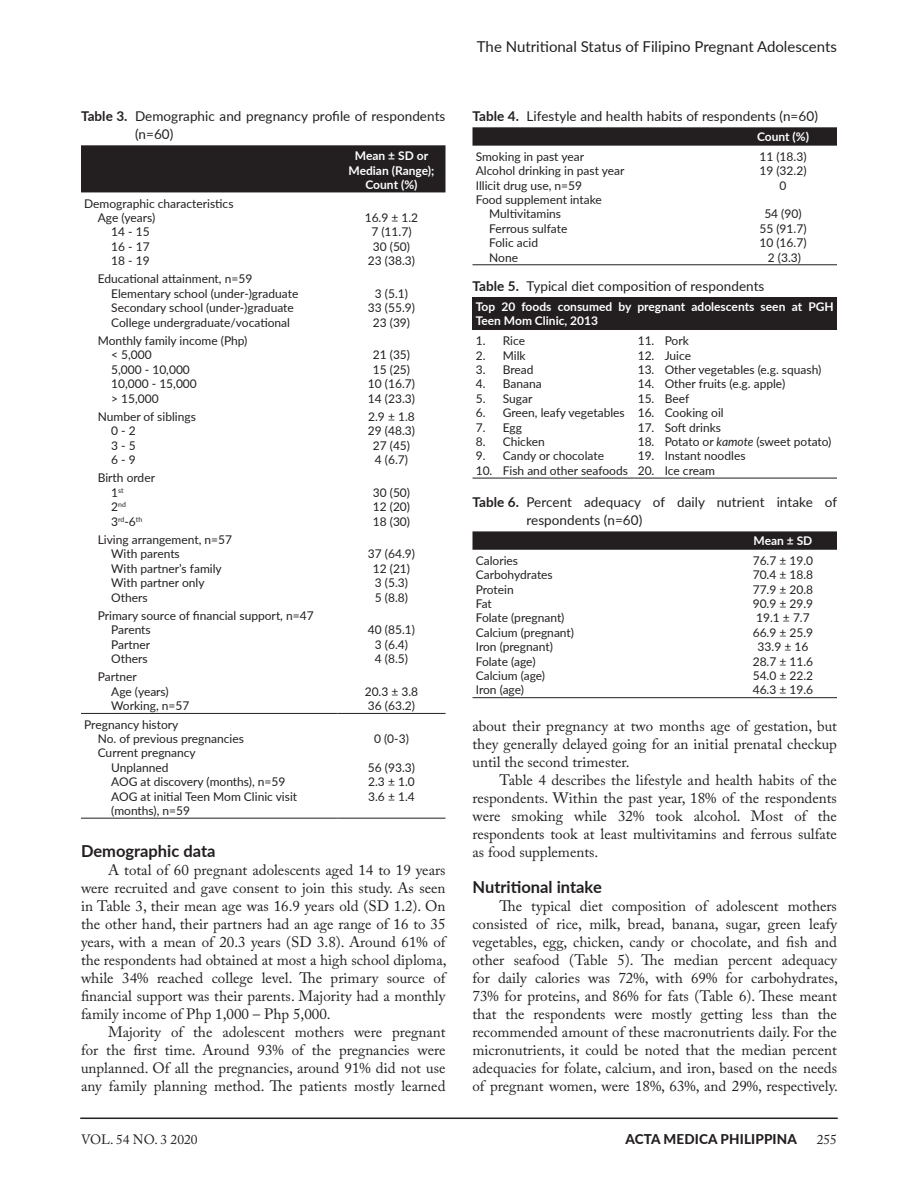
<style>
.page{position:relative;width:918px;height:1188px;background:#fff}
.page>*{position:absolute;margin:0;border:0;box-sizing:border-box;transform-origin:0 0}
.t1{font:700 16.5px "Lato";color:#231f20}
.t2{font:15px/18px "Adobe Caslon Pro";color:#231f20;text-align:justify}
.t3{font:15px "Lato";color:#231f20}
.t4{font:13.5px/18px "Lato";letter-spacing:.005em;color:#231f20}
.t5{font:900 13.5px "Lato";letter-spacing:.01em;color:#231f20}
.t6{font:13.5px "Adobe Caslon Pro";color:#231f20}
.t7{font:12px/14.4px "Lato";color:#231f20;text-align:center}
.t8{font:700 12px/14.4px "Lato";color:#fff}
.t9{font:7.05px/14.4px "Lato";color:#231f20}
.s1{font-weight:700}
.s2{font-size:12px}
.s3{font-style:italic}
</style>
<div class="page">
<svg style="left:472px;top:127px;width:365px;height:19px;background:#2a2728"></svg>
<hr style="left:472px;top:264px;width:257px;height:1px;background:#231f20">
<hr style="left:729px;top:264px;width:108px;height:1px;background:#231f20">
<div style="left:472px;top:297px;width:365px;height:33px;background:#231f20"></div>
<hr style="left:472px;top:478px;width:162px;height:1px;background:#231f20">
<hr style="left:634px;top:478px;width:203px;height:1px;background:#231f20">
<svg style="left:472px;top:531px;width:365px;height:19px;background:#2b2728"></svg>
<hr style="left:472px;top:697px;width:257px;height:1px;background:#231f20">
<hr style="left:729px;top:697px;width:108px;height:1px;background:#231f20">
<div style="left:81px;top:145px;width:365px;height:47px;background:#231f20"></div>
<hr style="left:81px;top:713px;width:257px;height:1px;background:#231f20">
<hr style="left:338px;top:713px;width:108px;height:1px;background:#231f20">
<hr style="left:81px;top:818px;width:257px;height:1px;background:#231f20">
<hr style="left:338px;top:818px;width:108px;height:1px;background:#231f20">
<hr style="left:80px;top:1118px;width:758px;height:1px;background:#231f20">
<p class="t4" style="left:135px;top:107px;width:312px;text-indent:-54px"><span class="s1">Table 3.</span> Demographic and pregnancy profile of respondents (n=60)</p>
<p class="t8" style="left:349px;top:148px;width:87px;text-align:center">Mean ± SD or<br>Median (Range);<br>Count (%)</p>
<p class="t7" style="left:84px;top:195px;width:151px">Demographic characteristics</p>
<p class="t7" style="left:98px;top:210px;width:59px">Age (years)</p>
<p class="t7" style="left:111px;top:224px;width:40px">14 - 15</p>
<p class="t7" style="left:111px;top:239px;width:40px">16 - 17</p>
<p class="t7" style="left:111px;top:253px;width:40px">18 - 19</p>
<p class="t7" style="left:365px;top:210px;width:55px">16.9 ± 1.2<br>7 (11.7)<br>30 (50)<br>23 (38.3)</p>
<p class="t7" style="left:111px;top:271px;width:189px;text-align:left;text-indent:-14px">Educational attainment, n=59<br>Elementary school (under-)graduate Secondary school (under-)graduate College undergraduate/vocational</p>
<p class="t7" style="left:111px;top:333px;width:138px;text-align:left;text-indent:-14px">Monthly family income (Php) &lt; 5,000<br>5,000 - 10,000<br>10,000 - 15,000<br>&gt; 15,000</p>
<p class="t7" style="left:368px;top:286px;width:49px">3 (5.1)<br>33 (55.9)<br>23 (39)</p>
<p class="t7" style="left:368px;top:347px;width:49px">21 (35)<br>15 (25)<br>10 (16.7)<br>14 (23.3)</p>
<p class="t7" style="left:111px;top:409px;width:86px;text-align:left;text-indent:-14px">Number of siblings<br>0 - 2<br>3 - 5<br>6 - 9</p>
<p class="t7" style="left:368px;top:409px;width:49px">2.9 ± 1.8<br>29 (48.3)<br>27 (45)<br>4 (6.7)</p>
<p class="t7" style="left:98px;top:470px;width:59px">Birth order</p>
<p class="t9" style="left:111px;top:483px;width:33px"><span class="s2">1</span>st<br><span class="s2">2</span>nd<br><span class="s2">3</span>rd<span class="s2">-6</span>th</p>
<p class="t7" style="left:373px;top:485px;width:39px;text-align:justify">30 (50)<br>12 (20)<br>18 (30)</p>
<p class="t7" style="left:111px;top:532px;width:122px;text-align:left;text-indent:-14px">Living arrangement, n=57<br>With parents<br>With partner’s family<br>With partner only<br>Others</p>
<p class="t7" style="left:368px;top:546px;width:49px">37 (64.9)<br>12 (21)<br>3 (5.3)<br>5 (8.8)</p>
<p class="t7" style="left:111px;top:608px;width:204px;text-align:left;text-indent:-14px">Primary source of financial support, n=47<br>Parents<br>Partner<br>Others</p>
<p class="t7" style="left:111px;top:669px;width:80px;text-align:left;text-indent:-14px">Partner<br>Age (years)<br>Working, n=57</p>
<p class="t7" style="left:84px;top:716px;width:96px">Pregnancy history</p>
<p class="t7" style="left:98px;top:731px;width:148px">No. of previous pregnancies</p>
<p class="t7" style="left:98px;top:745px;width:100px">Current pregnancy</p>
<p class="t7" style="left:111px;top:760px;width:59px">Unplanned</p>
<p class="t7" style="left:111px;top:774px;width:176px">AOG at discovery (months), n=59</p>
<p class="t7" style="left:111px;top:788px;width:187px">AOG at initial Teen Mom Clinic visit</p>
<p class="t7" style="left:111px;top:803px;width:80px">(months), n=59</p>
<p class="t7" style="left:368px;top:622px;width:49px">40 (85.1)<br>3 (6.4)<br>4 (8.5)</p>
<p class="t7" style="left:365px;top:684px;width:55px;text-align:left">20.3 ± 3.8<br>36 (63.2)</p>
<p class="t7" style="left:374px;top:731px;width:36px">0 (0-3)</p>
<p class="t7" style="left:368px;top:760px;width:49px;text-align:justify">56 (93.3)<br>2.3 ± 1.0<br>3.6 ± 1.4</p>
<p class="t1" style="left:81px;top:839px;width:136px">Demographic data</p>
<p class="t2" style="left:81px;top:861px;width:367px;text-indent:27px">A total of 60 pregnant adolescents aged 14 to 19 years were recruited and gave consent to join this study. As seen in Table 3, their mean age was 16.9 years old (SD 1.2). On the other hand, their partners had an age range of 16 to 35 years, with a mean of 20.3 years (SD 3.8). Around 61% of the respondents had obtained at most a high school diploma, while 34% reached college level. The primary source of financial support was their parents. Majority had a monthly family income of Php 1,000 – Php 5,000.</p>
<p class="t2" style="left:81px;top:1023px;width:366px;text-indent:27px">Majority of the adolescent mothers were pregnant for the first time. Around 93% of the pregnancies were unplanned. Of all the pregnancies, around 91% did not use any family planning method. The patients mostly learned</p>
<p class="t3" style="left:477px;top:35px;width:362px">The Nutritional Status of Filipino Pregnant Adolescents</p>
<p class="t4" style="left:472px;top:107px;width:347px"><span class="s1">Table 4.</span> Lifestyle and health habits of respondents (n=60)</p>
<p class="t8" style="left:757px;top:129px;width:53px">Count (%)</p>
<p class="t7" style="left:476px;top:149px;width:110px">Smoking in past year</p>
<p class="t7" style="left:476px;top:163px;width:150px">Alcohol drinking in past year</p>
<p class="t7" style="left:476px;top:177px;width:108px">Illicit drug use, n=59</p>
<p class="t7" style="left:476px;top:192px;width:128px">Food supplement intake</p>
<p class="t7" style="left:489px;top:206px;width:73px">Multivitamins</p>
<p class="t7" style="left:489px;top:221px;width:80px">Ferrous sulfate</p>
<p class="t7" style="left:489px;top:235px;width:50px">Folic acid</p>
<p class="t7" style="left:489px;top:249px;width:30px">None</p>
<p class="t7" style="left:759px;top:149px;width:49px">11 (18.3)<br>19 (32.2)<br>0</p>
<p class="t7" style="left:759px;top:206px;width:49px">54 (90)<br>55 (91.7)<br>10 (16.7)<br>2 (3.3)</p>
<p class="t4" style="left:472px;top:277px;width:293px"><span class="s1">Table 5.</span> Typical diet composition of respondents</p>
<p class="t8" style="left:476px;top:299px;width:360px">Top 20 foods consumed by pregnant adolescents seen at PGH<br>Teen Mom Clinic, 2013</p>
<p class="t7" style="left:476px;top:333px;width:51px">1. Rice</p>
<p class="t7" style="left:476px;top:348px;width:51px">2. Milk</p>
<p class="t7" style="left:476px;top:362px;width:59px">3. Bread</p>
<p class="t7" style="left:476px;top:376px;width:67px">4. Banana</p>
<p class="t7" style="left:476px;top:391px;width:58px">5. Sugar</p>
<p class="t7" style="left:476px;top:405px;width:151px">6. Green, leafy vegetables</p>
<p class="t7" style="left:476px;top:420px;width:48px">7. Egg</p>
<p class="t7" style="left:476px;top:434px;width:71px">8. Chicken</p>
<p class="t7" style="left:476px;top:448px;width:130px">9. Candy or chocolate</p>
<p class="t7" style="left:476px;top:463px;width:154px">10. Fish and other seafoods</p>
<p class="t7" style="left:638px;top:333px;width:53px">11. Pork</p>
<p class="t7" style="left:638px;top:348px;width:55px">12. Juice</p>
<p class="t7" style="left:638px;top:362px;width:185px">13. Other vegetables (e.g. squash)</p>
<p class="t7" style="left:638px;top:376px;width:149px">14. Other fruits (e.g. apple)</p>
<p class="t7" style="left:638px;top:391px;width:53px">15. Beef</p>
<p class="t7" style="left:638px;top:405px;width:88px">16. Cooking oil</p>
<p class="t7" style="left:638px;top:420px;width:85px">17. Soft drinks</p>
<p class="t7" style="left:638px;top:434px;width:195px">18. Potato or <span class="s3">kamote</span> (sweet potato)</p>
<p class="t7" style="left:638px;top:448px;width:109px">19. Instant noodles</p>
<p class="t7" style="left:638px;top:463px;width:79px">20. Ice cream</p>
<p class="t4" style="left:526px;top:493px;width:312px;text-indent:-54px"><span class="s1">Table 6.</span> Percent adequacy of daily nutrient intake of respondents (n=60)</p>
<p class="t8" style="left:754px;top:533px;width:60px">Mean ± SD</p>
<p class="t7" style="left:476px;top:553px;width:100px;text-align:left">Calories<br>Carbohydrates<br>Protein<br>Fat<br>Folate (pregnant)<br>Calcium (pregnant)<br>Iron (pregnant)<br>Folate (age)<br>Calcium (age)<br>Iron (age)</p>
<p class="t7" style="left:753px;top:553px;width:62px">76.7 ± 19.0<br>70.4 ± 18.8<br>77.9 ± 20.8<br>90.9 ± 29.9<br>19.1 ± 7.7<br>66.9 ± 25.9<br>33.9 ± 16<br>28.7 ± 11.6<br>54.0 ± 22.2<br>46.3 ± 19.6</p>
<p class="t2" style="left:472px;top:717px;width:366px">about their pregnancy at two months age of gestation, but they generally delayed going for an initial prenatal checkup until the second trimester.</p>
<p class="t2" style="left:472px;top:771px;width:366px;text-indent:27px">Table 4 describes the lifestyle and health habits of the respondents. Within the past year, 18% of the respondents were smoking while 32% took alcohol. Most of the respondents took at least multivitamins and ferrous sulfate as food supplements.</p>
<p class="t1" style="left:472px;top:875px;width:131px">Nutritional intake</p>
<p class="t2" style="left:472px;top:897px;width:367px;text-indent:27px">The typical diet composition of adolescent mothers consisted of rice, milk, bread, banana, sugar, green leafy vegetables, egg, chicken, candy or chocolate, and fish and other seafood (Table 5). The median percent adequacy for daily calories was 72%, with 69% for carbohydrates, 73% for proteins, and 86% for fats (Table 6). These meant that the respondents were mostly getting less than the recommended amount of these macronutrients daily. For the micronutrients, it could be noted that the median percent adequacies for folate, calcium, and iron, based on the needs of pregnant women, were 18%, 63%, and 29%, respectively.</p>
<p class="t6" style="left:81px;top:1131px;width:118px">VOL. 54 NO. 3 2020</p>
<p class="t5" style="left:625px;top:1129px;width:173px">ACTA MEDICA PHILIPPINA</p>
<p class="t6" style="left:817px;top:1131px;width:22px">255</p>
</div>
